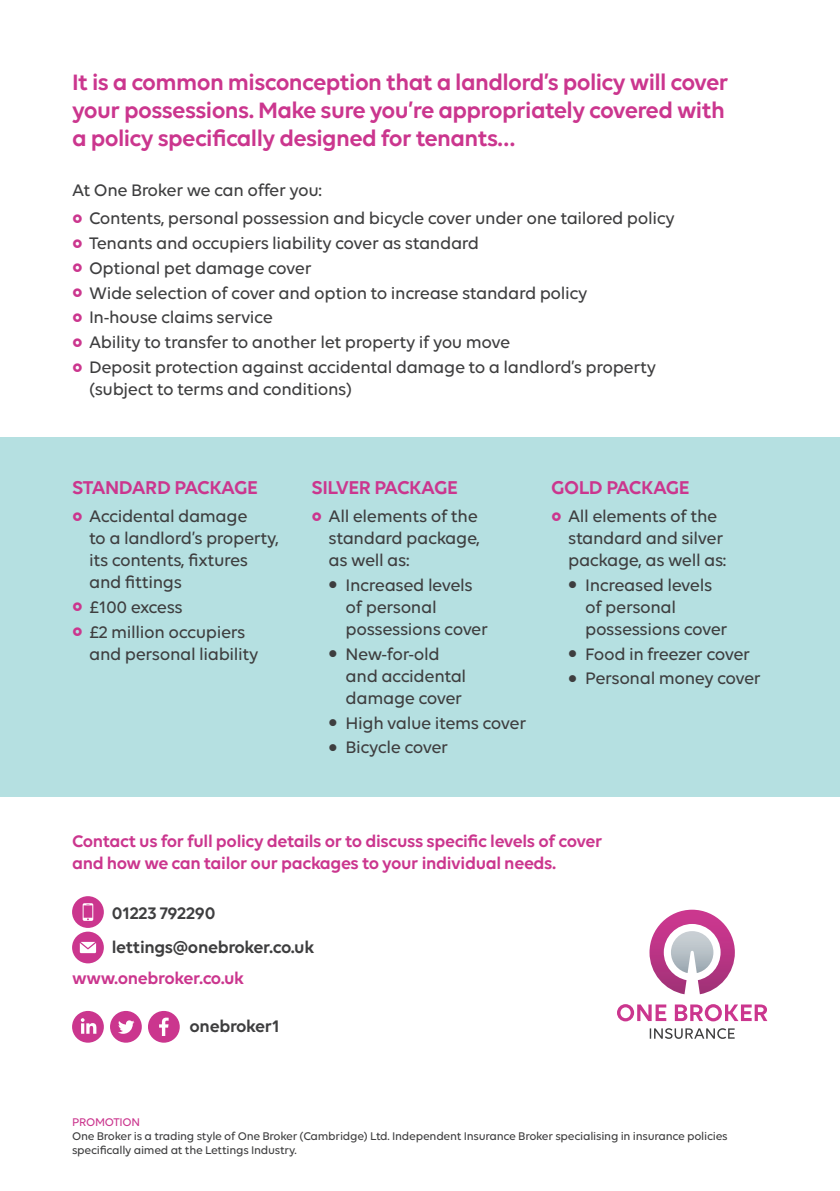
<style>
.page{position:relative;width:840px;height:1191px;background:#fff}
.page>*{position:absolute;margin:0;border:0;box-sizing:border-box;transform-origin:0 0}
.t1{font:600 24px/28px "Volte";letter-spacing:-.025em;color:#cb368e}
.t2{font:600 20px "Volte";letter-spacing:-.02em;color:#cb368e}
.t3{font:500 18px/22px "Volte";letter-spacing:-.02em;color:#3e3e3f}
.t4{font:600 18px/22px "Volte";letter-spacing:-.02em;color:#cb368e}
.t5{font:600 18px/34px "Volte";letter-spacing:-.02em;color:#3e3e3f}
.t6{font:500 12px/14px "Volte";letter-spacing:-.02em;color:#3e3e3f}
.t7{font:500 12px "Volte";letter-spacing:-.02em;color:#cb368e}
</style>
<div class="page">
<div style="left:0;top:437px;width:839px;height:360px;background:#b5e0e1"></div>
<div style="left:72px;top:931px;width:32px;height:32px;background:#cb368e;border-radius:50%"></div>
<svg style="left:80px;top:942px;width:16px;height:11px"></svg>
<div style="left:72px;top:896px;width:32px;height:32px;background:#cb368e;border-radius:50%"></div>
<svg style="left:83px;top:903px;width:10px;height:18px"></svg>
<div style="left:148px;top:1011px;width:32px;height:31px;background:#cb368e;border-radius:50%"></div>
<svg style="left:159px;top:1017px;width:9px;height:19px"></svg>
<div style="left:110px;top:1011px;width:32px;height:31px;background:#cb368e;border-radius:50%"></div>
<svg style="left:118px;top:1020px;width:16px;height:13px"></svg>
<div style="left:72px;top:1011px;width:32px;height:31px;background:#cb368e;border-radius:50%"></div>
<svg style="left:81px;top:1018px;width:15px;height:15px"></svg>
<svg style="left:649px;top:909px;width:85px;height:85px"></svg>
<svg style="left:617px;top:1004px;width:150px;height:17px"></svg>
<svg style="left:649px;top:1028px;width:85px;height:11px"></svg>
<h1 class="t1" style="left:72px;top:68px;width:657px">It is a common misconception that a landlord’s policy will cover your possessions. Make sure you’re appropriately covered with a policy specifically designed for tenants…</h1>
<p class="t3" style="left:89px;top:176px;width:587px;line-height:27.6px;text-indent:-17px">At One Broker we can offer you:<br>Contents, personal possession and bicycle cover under one tailored policy</p>
<p class="t3" style="left:89px;top:230px;width:568px;line-height:24.8px">Tenants and occupiers liability cover as standard<br>Optional pet damage cover<br>Wide selection of cover and option to increase standard policy In-house claims service<br>Ability to transfer to another let property if you move<br>Deposit protection against accidental damage to a landlord’s property</p>
<p class="t3" style="left:89px;top:378px;width:264px">(subject to terms and conditions)</p>
<p class="t2" style="left:72px;top:476px;width:187px">STANDARD PACKAGE</p>
<p class="t3" style="left:89px;top:504px;width:191px">Accidental damage<br>to a landlord’s property, its contents, fixtures and fittings</p>
<p class="t3" style="left:89px;top:594px;width:158px;line-height:24.8px">£100 excess<br>£2 million occupiers</p>
<p class="t3" style="left:89px;top:642px;width:171px">and personal liability</p>
<p class="t2" style="left:311px;top:476px;width:147px">SILVER PACKAGE</p>
<p class="t3" style="left:328px;top:504px;width:153px">All elements of the standard package, as well as:</p>
<p class="t3" style="left:345px;top:573px;width:144px;text-indent:-17px">● Increased levels of personal possessions cover</p>
<p class="t3" style="left:345px;top:642px;width:122px;text-indent:-17px">● New-for-old and accidental damage cover</p>
<p class="t3" style="left:328px;top:711px;width:199px">● High value items cover</p>
<p class="t3" style="left:328px;top:736px;width:121px">● Bicycle cover</p>
<p class="t2" style="left:550px;top:476px;width:140px">GOLD PACKAGE</p>
<p class="t3" style="left:567px;top:504px;width:160px">All elements of the standard and silver package, as well as:</p>
<p class="t3" style="left:585px;top:573px;width:144px;text-indent:-17px">● Increased levels of personal possessions cover</p>
<p class="t3" style="left:567px;top:642px;width:183px">● Food in freezer cover</p>
<p class="t3" style="left:567px;top:667px;width:194px">● Personal money cover</p>
<p class="t4" style="left:72px;top:829px;width:531px">Contact us for full policy details or to discuss specific levels of cover and how we can tailor our packages to your individual needs.</p>
<p class="t5" style="left:112px;top:895px;width:204px">01223 792290 lettings@onebroker.co.uk</p>
<p class="t4" style="left:72px;top:966px;width:174px">www.onebroker.co.uk</p>
<p class="t5" style="left:189px;top:1008px;width:91px">onebroker1</p>
<p class="t7" style="left:72px;top:1114px;width:70px">PROMOTION</p>
<p class="t6" style="left:72px;top:1128px;width:656px">One Broker is a trading style of One Broker (Cambridge) Ltd. Independent Insurance Broker specialising in insurance policies specifically aimed at the Lettings Industry.</p>
</div>
